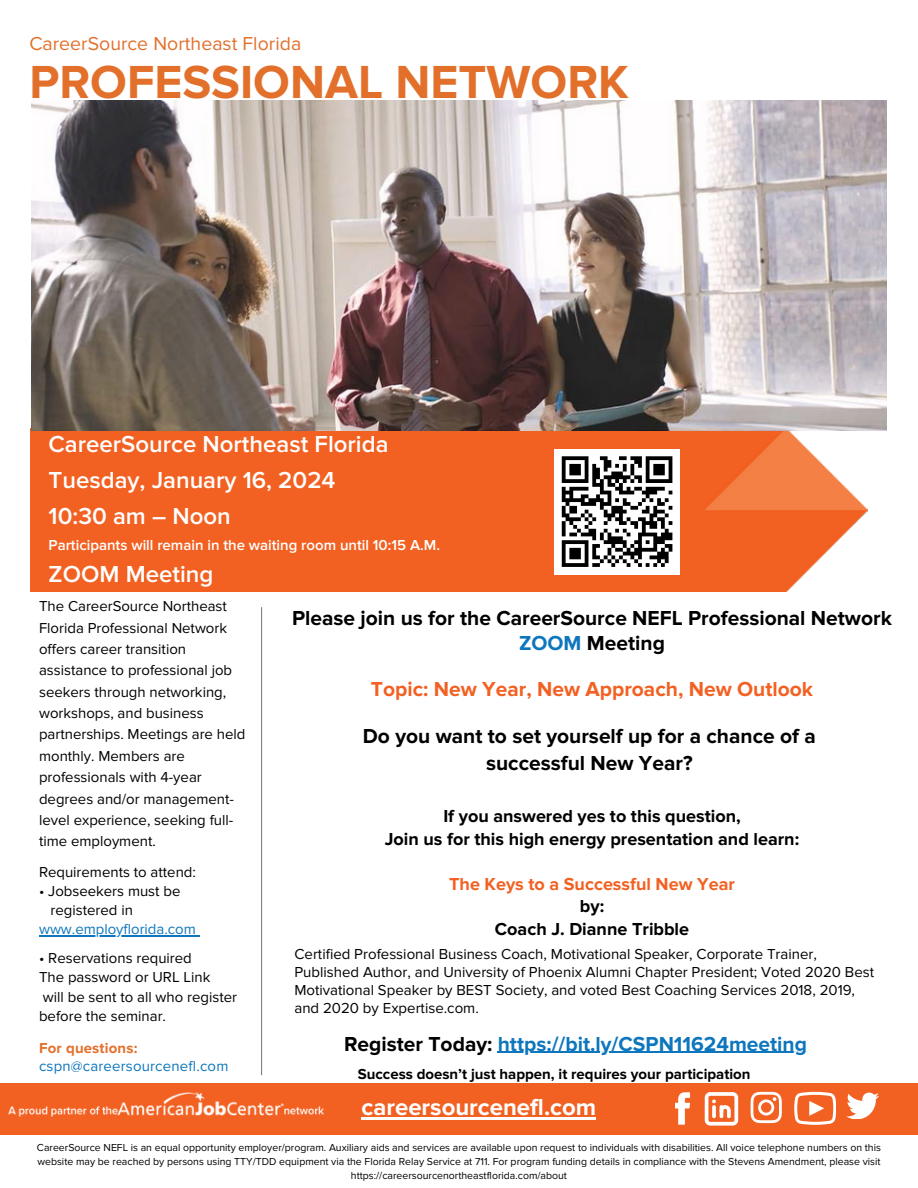
<style>
.page{position:relative;width:918px;height:1188px;background:#fff}
.page>*{position:absolute;margin:0;border:0;box-sizing:border-box;transform-origin:0 0}
.t1{font:700 48px "Proxima Nova";color:#e2702b}
.t2{font:600 24px "Proxima Nova";color:#fff}
.t3{font:700 24px "Proxima Nova";color:#fff}
.t4{font:700 21px/24.8px "Proxima Nova";color:#000;text-align:center}
.t5{font:700 21px "Proxima Nova";color:#0d76bd}
.t6{font:700 21px "Proxima Nova";color:#f26122}
.t7{font:19.5px "Proxima Nova";letter-spacing:.005em;color:#e2702b}
.t8{font:700 18px "Proxima Nova";color:#000}
.t9{font:700 18px "Proxima Nova";color:#f26122}
.t10{font:15px/21.3px "Proxima Nova";color:#000}
.t11{font:15px/19.2px "Proxima Nova";color:#0d76bd}
.t12{font:600 15px "Proxima Nova";color:#fff}
.t13{font:700 15px "Proxima Nova";color:#000}
.t14{font:700 15px "Proxima Nova";letter-spacing:.01em;color:#e2702b}
.t15{font:10.5px/14px "Proxima Nova";color:#000;text-align:center}
.s1{color:#000}
.s2{color:#0d76bd}
</style>
<div class="page">
<img style="left:30px;top:429px;width:837px;height:163px">
<hr style="left:261px;top:607px;width:1px;height:468px;background:#818181">
<div style="left:0;top:1083px;width:918px;height:51px;background:#f26122"></div>
<svg style="left:675px;top:1092px;width:15px;height:33px"></svg>
<svg style="left:846px;top:1092px;width:33px;height:27px"></svg>
<svg style="left:705px;top:1092px;width:33px;height:34px"></svg>
<svg style="left:751px;top:1092px;width:31px;height:31px"></svg>
<svg style="left:794px;top:1092px;width:42px;height:32px"></svg>
<img style="left:8px;top:1092px;width:316px;height:25px">
<img style="left:31px;top:101px;width:855px;height:329px">
<hr style="left:39px;top:935px;width:157px;height:1px;background:#0d76bd">
<hr style="left:362px;top:1117px;width:234px;height:2px;background:#fff">
<hr style="left:498px;top:1052px;width:309px;height:1px;background:#0d76bd">
<div style="left:554px;top:449px;width:126px;height:126px;background:#fff"></div>
<svg style="left:561px;top:456px;width:112px;height:111px"></svg>
<p class="t7" style="left:29px;top:32px;width:273px">CareerSource Northeast Florida</p>
<p class="t1" style="left:29px;top:53px;width:601px">PROFESSIONAL NETWORK</p>
<p class="t2" style="left:49px;top:430px;width:341px">CareerSource Northeast Florida</p>
<p class="t2" style="left:49px;top:466px;width:288px">Tuesday, January 16, 2024</p>
<p class="t2" style="left:49px;top:502px;width:184px">10:30 am – Noon</p>
<p class="t12" style="left:49px;top:536px;width:393px">Participants will remain in the waiting room until 10:15 A.M.</p>
<p class="t2" style="left:49px;top:560px;width:166px">ZOOM Meeting</p>
<p class="t10" style="left:39px;top:596px;width:208px">The CareerSource Northeast<br>Florida Professional Network offers career transition assistance to professional job seekers through networking, workshops, and business partnerships. Meetings are held monthly. Members are professionals with 4-year degrees and/or management&shy;level experience, seeking full&shy;time employment.</p>
<p class="t10" style="left:39px;top:861px;width:158px">Requirements to attend:</p>
<p class="t10" style="left:39px;top:881px;width:143px">• Jobseekers must be</p>
<p class="t11" style="left:39px;top:901px;width:158px;text-indent:12px"><span class="s1">registered in </span>www.employflorida.com</p>
<p class="t10" style="left:39px;top:948px;width:154px">• Reservations required</p>
<p class="t10" style="left:39px;top:967px;width:173px">The password or URL Link</p>
<p class="t10" style="left:39px;top:987px;width:200px;line-height:19.2px">will be sent to all who register before the seminar.</p>
<p class="t14" style="left:39px;top:1040px;width:100px">For questions:</p>
<p class="t11" style="left:39px;top:1057px;width:191px">cspn@careersourcenefl.com</p>
<p class="t4" style="left:292px;top:606px;width:601px">Please join us for the CareerSource NEFL Professional Network<br><span class="s2">ZOOM</span> Meeting</p>
<p class="t6" style="left:371px;top:677px;width:444px">Topic: New Year, New Approach, New Outlook</p>
<p class="t4" style="left:363px;top:724px;width:454px">Do you want to set yourself up for a chance of a</p>
<p class="t4" style="left:486px;top:751px;width:208px">successful New Year?</p>
<p class="t8" style="left:443px;top:806px;width:299px">If you answered yes to this question,</p>
<p class="t8" style="left:385px;top:828px;width:416px">Join us for this high energy presentation and learn:</p>
<p class="t9" style="left:449px;top:873px;width:287px">The Keys to a Successful New Year</p>
<p class="t8" style="left:580px;top:896px;width:26px">by:</p>
<p class="t8" style="left:495px;top:918px;width:196px">Coach J. Dianne Tribble</p>
<p class="t10" style="left:294px;top:946px;width:581px;line-height:18px">Certified Professional Business Coach, Motivational Speaker, Corporate Trainer, Published Author, and University of Phoenix Alumni Chapter President; Voted 2020 Best Motivational Speaker by BEST Society, and voted Best Coaching Services 2018, 2019, and 2020 by Expertise.com.</p>
<p class="t5" style="left:344px;top:1031px;width:464px"><span class="s1">Register Today:</span> https://bit.ly/CSPN11624meeting</p>
<p class="t13" style="left:358px;top:1065px;width:394px">Success doesn’t just happen, it requires your participation</p>
<p class="t3" style="left:362px;top:1093px;width:236px">careersourcenefl.com</p>
<p class="t15" style="left:37px;top:1141px;width:846px">CareerSource NEFL is an equal opportunity employer/program. Auxiliary aids and services are available upon request to individuals with disabilities. All voice telephone numbers on this website may be reached by persons using TTY/TDD equipment via the Florida Relay Service at 711. For program funding details in compliance with the Stevens Amendment, please visit https://careersourcenortheastflorida.com/about</p>
</div>
